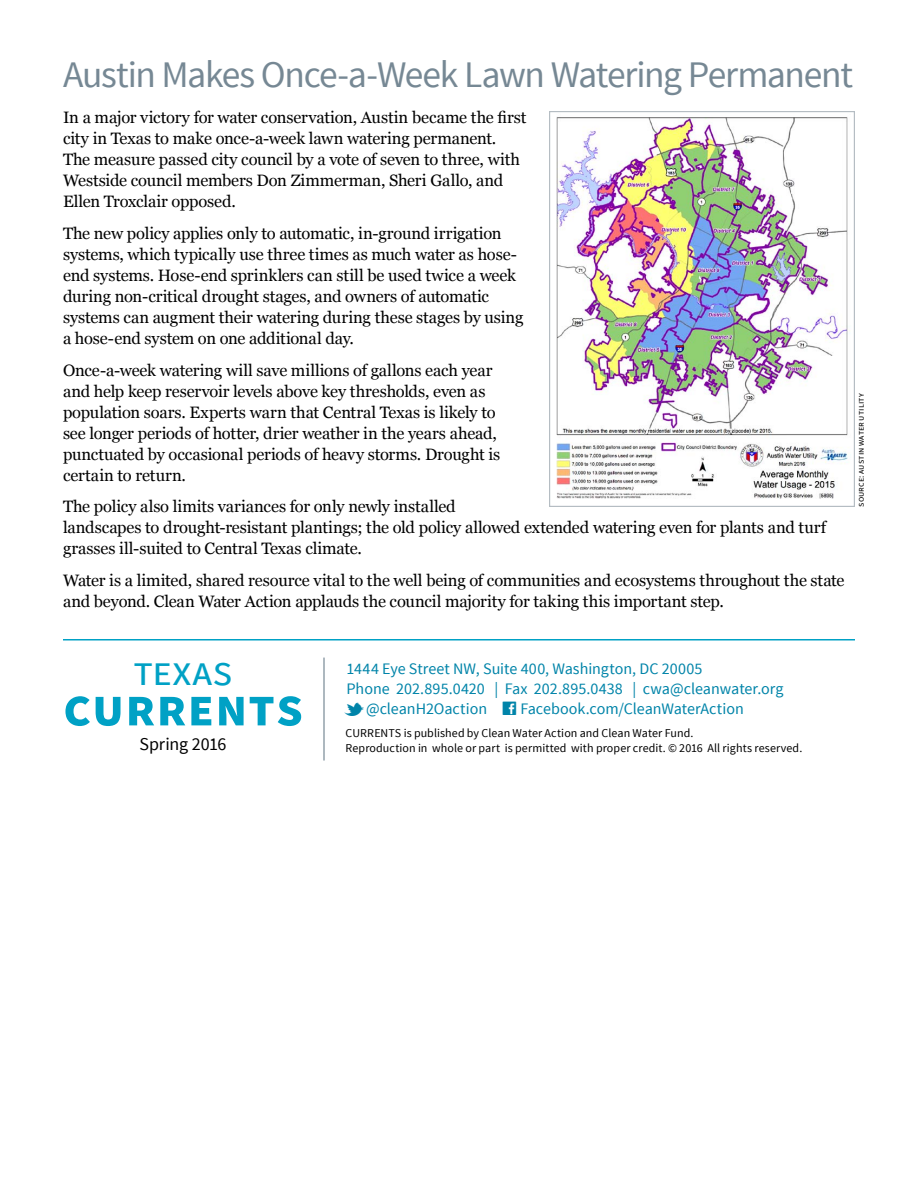
<style>
.page{position:relative;width:918px;height:1188px;background:#fff}
.page>*{position:absolute;margin:0;border:0;box-sizing:border-box;transform-origin:0 0}
.t1{font:700 54px "Source Sans Pro";letter-spacing:.015em;color:#00a1c5}
.t2{font:42px "Source Sans Pro";color:#00a1c5}
.t3{font:37.5px "Source Sans Pro";letter-spacing:-.035em;color:#768894}
.t4{font:18px "Source Sans Pro";letter-spacing:-.01em;color:#000}
.t5{font:16.5px/21px "Georgia";letter-spacing:-.01em;color:#000}
.t6{font:16.05px/20.4px "Source Sans Pro";color:#0084a9}
.t7{font:12px/15px "Source Sans Pro";letter-spacing:.005em;color:#000}
.t8{font:9px "Source Sans Pro";color:#000}
.s1{font-family:"Social Logos";font-size:23.85px}
</style>
<div class="page">
<hr style="left:63px;top:639px;width:792px;height:1px;background:#00a1c5">
<hr style="left:323px;top:658px;width:2px;height:102px;background:#93a1ab">
<img style="left:556px;top:117px;width:294px;height:382px">
<div style="left:549px;top:111px;width:306px;height:396px;border:1px solid #b5bdc3"></div>
<h3 class="t3" style="left:63px;top:51px;width:792px">Austin Makes Once-a-Week Lawn Watering Permanent</h3>
<p class="t5" style="left:63px;top:108px;width:465px">In a major victory for water conservation, Austin became the first city in Texas to make once-a-week lawn watering permanent.<br>The measure passed city council by a vote of seven to three, with Westside council members Don Zimmerman, Sheri Gallo, and Ellen Troxclair opposed.</p>
<p class="t5" style="left:63px;top:223px;width:462px">The new policy applies only to automatic, in-ground irrigation systems, which typically use three times as much water as hose&shy;end systems. Hose-end sprinklers can still be used twice a week during non-critical drought stages, and owners of automatic systems can augment their watering during these stages by using a hose-end system on one additional day.</p>
<p class="t5" style="left:63px;top:360px;width:439px">Once-a-week watering will save millions of gallons each year and help keep reservoir levels above key thresholds, even as population soars. Experts warn that Central Texas is likely to see longer periods of hotter, drier weather in the years ahead, punctuated by occasional periods of heavy storms. Drought is certain to return.</p>
<p class="t5" style="left:63px;top:496px;width:765px">The policy also limits variances for only newly installed<br>landscapes to drought-resistant plantings; the old policy allowed extended watering even for plants and turf grasses ill-suited to Central Texas climate.</p>
<p class="t5" style="left:63px;top:570px;width:783px">Water is a limited, shared resource vital to the well being of communities and ecosystems throughout the state and beyond. Clean Water Action applauds the council majority for taking this important step.</p>
<p class="t8" style="left:855px;top:507px;width:115px;rotate:-90deg">source: austin water utility</p>
<h2 class="t2" style="left:134px;top:645px;width:100px">texas</h2>
<h1 class="t1" style="left:63px;top:673px;width:242px">currents</h1>
<p class="t4" style="left:140px;top:733px;width:88px">Spring 2016</p>
<p class="t6" style="left:342px;top:658px;width:443px">1444 Eye Street NW, Suite 400, Washington, DC 20005<br>Phone 202.895.0420 | Fax 202.895.0438 | cwa@cleanwater.org<br><span class="s1">M</span>@cleanH2Oaction <span class="s1">C</span>Facebook.com/CleanWaterAction</p>
<p class="t7" style="left:346px;top:726px;width:458px">CURRENTS is published by Clean Water Action and Clean Water Fund.<br>Reproduction in whole or part is permitted with proper credit. © 2016 All rights reserved.</p>
</div>
